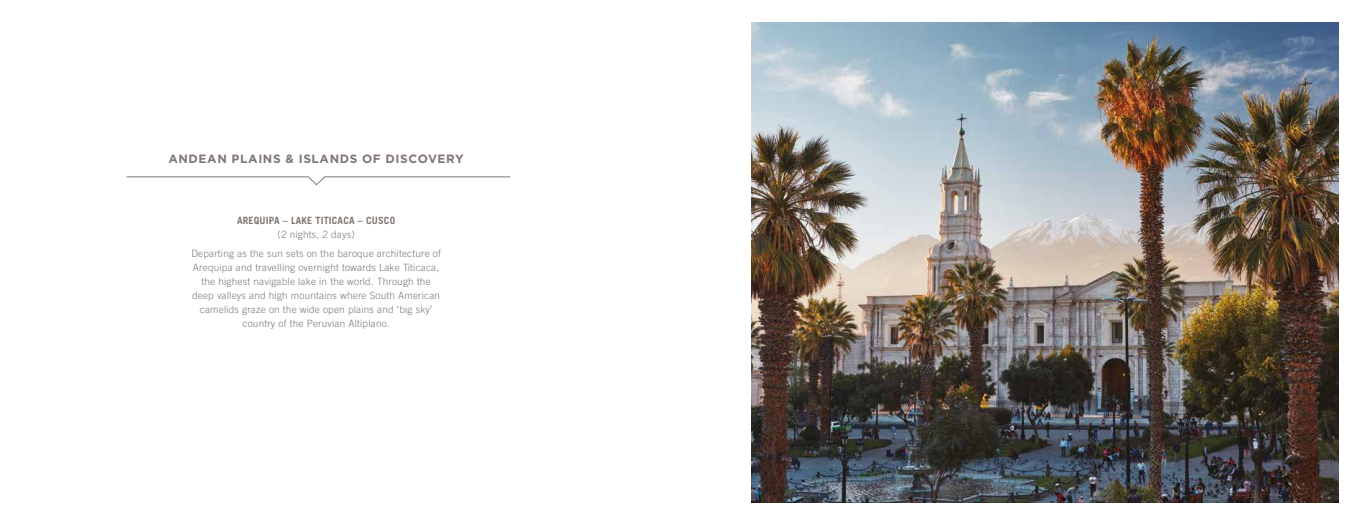
<style>
.page{position:relative;width:1361px;height:525px;background:#fff}
.page>*{position:absolute;margin:0;border:0;box-sizing:border-box;transform-origin:0 0}
.t1{font:700 12px "Gotham";letter-spacing:.05em;color:#807773}
.t2{font:300 10px/14px "Trade Gothic";letter-spacing:.02em;color:#807773;text-align:center}
.t3{font:700 10px "Trade Gothic";letter-spacing:.02em;color:#807773}
</style>
<div class="page">
<img style="left:751px;top:23px;width:587px;height:479px">
<svg style="left:126px;top:176px;width:385px;height:9px"></svg>
<p class="t1" style="left:168px;top:151px;width:297px">ANDEAN PLAINS &amp; ISLANDS OF DISCOVERY</p>
<p class="t3" style="left:237px;top:214px;width:160px">AREQUIPA – LAKE TITICACA – CUSCO</p>
<p class="t2" style="left:191px;top:224px;width:251px;line-height:19.7px">(2 nights, 2 days)<br>Departing as the sun sets on the baroque architecture of</p>
<p class="t2" style="left:192px;top:260px;width:250px">Arequipa and travelling overnight towards Lake Titicaca, the highest navigable lake in the world. Through the deep valleys and high mountains where South American camelids graze on the wide open plains and ‘big sky’ country of the Peruvian Altiplano.</p>
</div>
